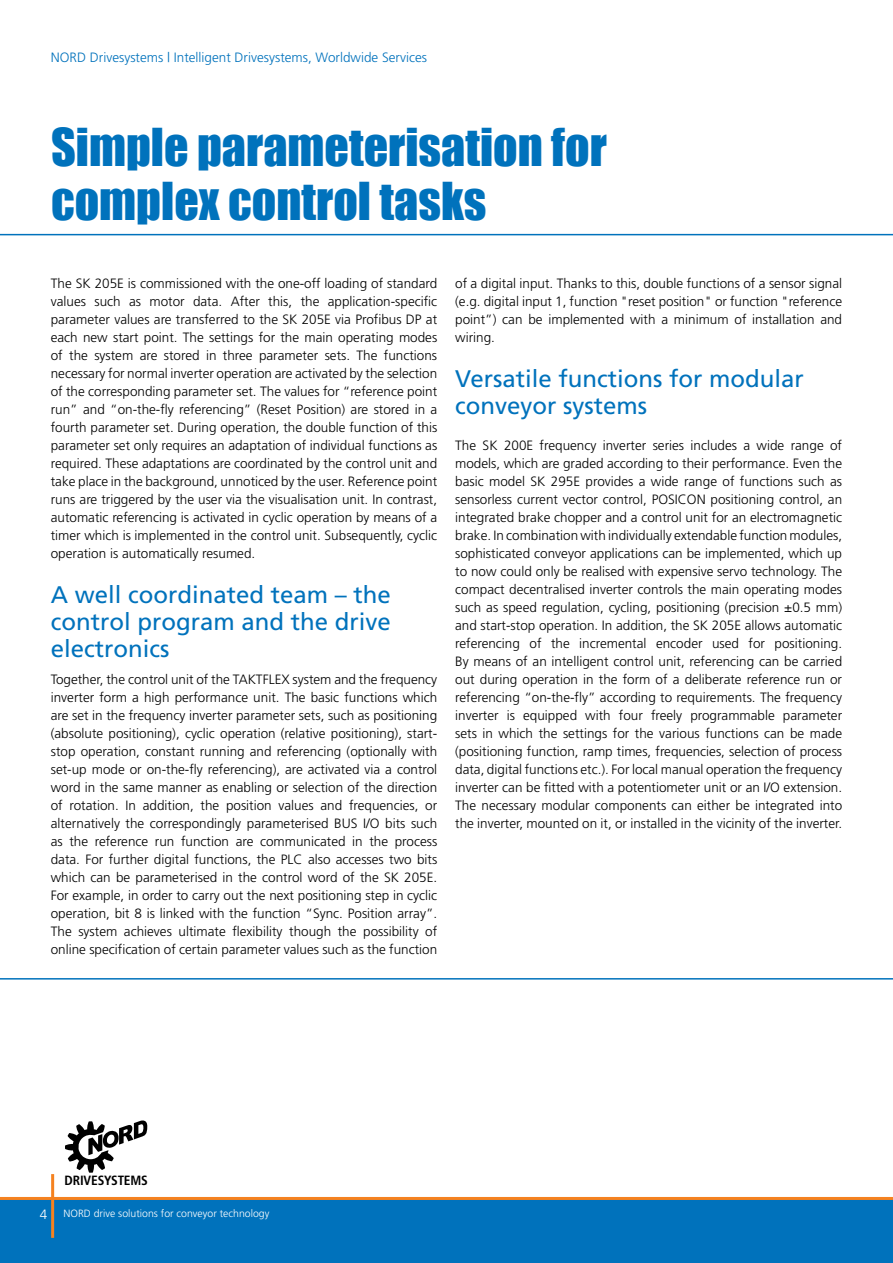
<style>
.page{position:relative;width:893px;height:1263px;background:#fff}
.page>*{position:absolute;margin:0;border:0;box-sizing:border-box;transform-origin:0 0}
.t1{font:48px/54px "Impact";color:#0072bc}
.t2{font:24px/27px "Frutiger";color:#0072bc;text-align:justify}
.t3{font:300 13.5px/18px "Frutiger";color:#000;text-align:justify}
.t4{font:300 13.5px "Frutiger";color:#0072bc}
.t5{font:700 condensed 13.35px "Frutiger";letter-spacing:-.01em;color:#000}
.t6{font:300 10.5px "Frutiger";color:#fff}
.s1{font-size:13.5px}
</style>
<div class="page">
<div style="left:0;top:1198px;width:893px;height:65px;background:#0072bc"></div>
<hr style="left:0;top:1197px;width:893px;height:3px;background:#f58220">
<hr style="left:51px;top:1174px;width:3px;height:64px;background:#f58220">
<svg style="left:65px;top:1120px;width:82px;height:53px"></svg>
<hr style="left:0;top:978px;width:893px;height:1px;background:#0072bc">
<hr style="left:0;top:234px;width:893px;height:1px;background:#0072bc">
<p class="t4" style="left:51px;top:49px;width:378px">NORD Drivesystems | Intelligent Drivesystems, Worldwide Services</p>
<h1 class="t1" style="left:51px;top:119px;width:557px">Simple parameterisation for complex control tasks</h1>
<p class="t3" style="left:51px;top:274px;width:388px">The SK 205E is commissioned with the one-off loading of standard values such as motor data. After this, the application-specific parameter values are transferred to the SK 205E via Profibus DP at each new start point. The settings for the main operating modes of the system are stored in three parameter sets. The functions necessary for normal inverter operation are activated by the selection of the corresponding parameter set. The values for “reference point run” and “on-the-fly referencing” (Reset Position) are stored in a fourth parameter set. During operation, the double function of this parameter set only requires an adaptation of individual functions as required. These adaptations are coordinated by the control unit and take place in the background, unnoticed by the user. Reference point runs are triggered by the user via the visualisation unit. In contrast, automatic referencing is activated in cyclic operation by means of a timer which is implemented in the control unit. Subsequently, cyclic operation is automatically resumed.</p>
<h2 class="t2" style="left:51px;top:581px;width:342px">A well coordinated team – the control program and the drive electronics</h2>
<p class="t3" style="left:51px;top:670px;width:388px">Together, the control unit of the TAKTFLEX system and the frequency inverter form a high performance unit. The basic functions which are set in the frequency inverter parameter sets, such as positioning (absolute positioning), cyclic operation (relative positioning), start&shy;stop operation, constant running and referencing (optionally with set-up mode or on-the-fly referencing), are activated via a control word in the same manner as enabling or selection of the direction of rotation. In addition, the position values and frequencies, or alternatively the correspondingly parameterised BUS I/O bits such as the reference run function are communicated in the process data. For further digital functions, the PLC also accesses two bits which can be parameterised in the control word of the SK 205E.<br>For example, in order to carry out the next positioning step in cyclic operation, bit 8 is linked with the function “Sync. Position array”.<br>The system achieves ultimate flexibility though the possibility of online specification of certain parameter values such as the function</p>
<p class="t3" style="left:455px;top:274px;width:388px">of a digital input. Thanks to this, double functions of a sensor signal (e.g. digital input 1, function "reset position" or function "reference point”) can be implemented with a minimum of installation and wiring.</p>
<h2 class="t2" style="left:455px;top:365px;width:350px">Versatile functions for modular conveyor systems</h2>
<p class="t3" style="left:455px;top:436px;width:388px">The SK 200E frequency inverter series includes a wide range of models, which are graded according to their performance. Even the basic model SK 295E provides a wide range of functions such as sensorless current vector control, POSICON positioning control, an integrated brake chopper and a control unit for an electromagnetic brake. In combination with individually extendable function modules, sophisticated conveyor applications can be implemented, which up to now could only be realised with expensive servo technology. The compact decentralised inverter controls the main operating modes such as speed regulation, cycling, positioning (precision ±0.5 mm) and start-stop operation. In addition, the SK 205E allows automatic referencing of the incremental encoder used for positioning.<br>By means of an intelligent control unit, referencing can be carried out during operation in the form of a deliberate reference run or referencing “on-the-fly” according to requirements. The frequency inverter is equipped with four freely programmable parameter sets in which the settings for the various functions can be made (positioning function, ramp times, frequencies, selection of process data, digital functions etc.). For local manual operation the frequency inverter can be fitted with a potentiometer unit or an I/O extension.<br>The necessary modular components can either be integrated into the inverter, mounted on it, or installed in the vicinity of the inverter.</p>
<p class="t5" style="left:64px;top:1173px;width:85px">DRIVESYSTEMS</p>
<p class="t6" style="left:40px;top:1207px;width:231px"><span class="s1">4</span> NORD drive solutions for conveyor technology</p>
</div>
